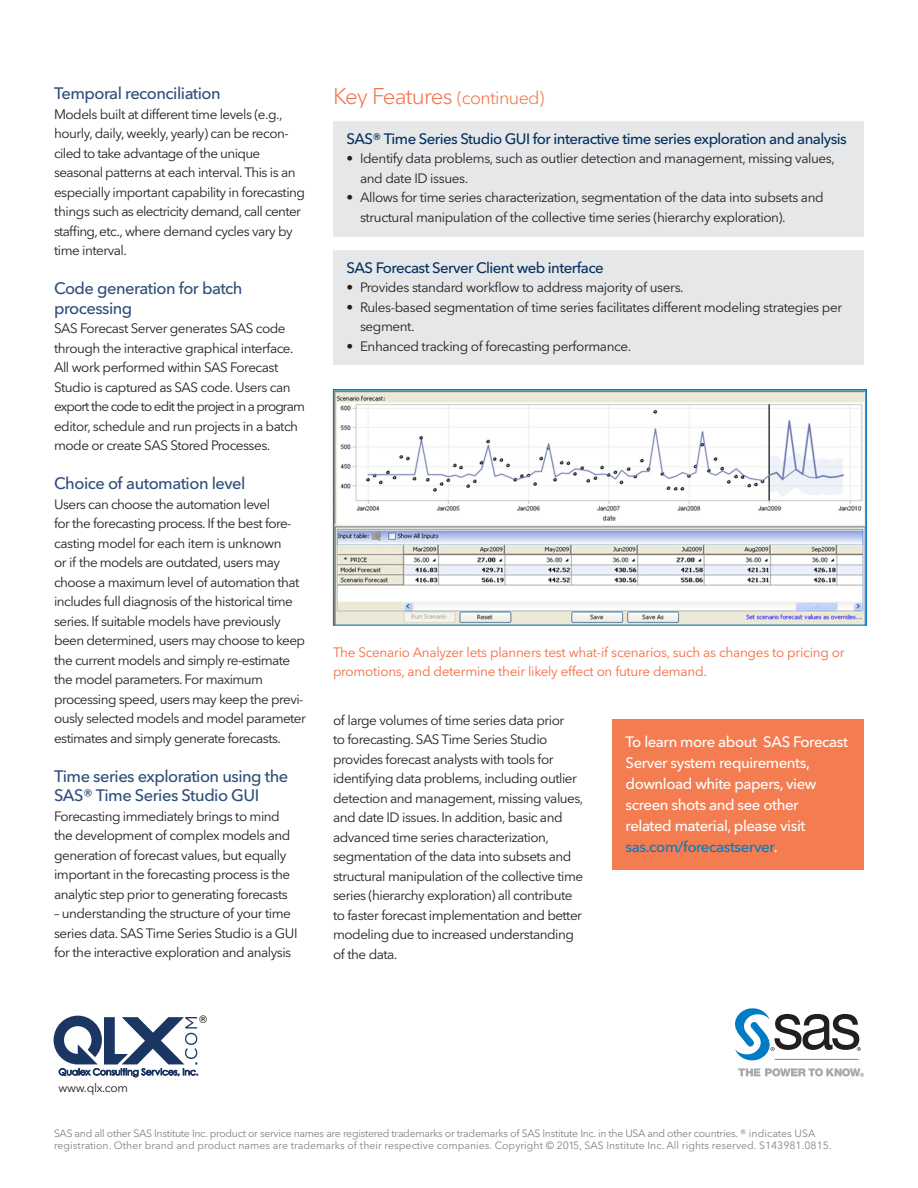
<style>
.page{position:relative;width:918px;height:1188px;background:#fff}
.page>*{position:absolute;margin:0;border:0;box-sizing:border-box;transform-origin:0 0}
.Subhead-1_Orange{font:300 22.5px "Avenir Next W1 G";letter-spacing:-.04em;color:#f36d41}
.subhead2-blue{font:500 16.5px/19.5px "Avenir Next W1 G";letter-spacing:-.03em;color:#2e4e7b}
.Call_to_Action_Headl{font:500 15px/21px "Avenir Next W1 G";letter-spacing:-.025em;color:#fff}
.Key_Feature_Headline{font:500 15px "Avenir Next W1 G";letter-spacing:-.04em;color:#043160}
.Body{font:13.5px/19.5px "Avenir Next W1 G";letter-spacing:-.04em;color:#231f20}
.Key_Feature_Bullets{font:13.5px/19.5px "Avenir Next W1 G";letter-spacing:-.03em;color:#231f20}
.Key_Feature_Bullet_L{font:13.5px/19.5px "Avenir Next W1 G";letter-spacing:-.03em;color:#231f20}
.Figure_Caption{font:13.5px/19.5px "Avenir Next W1 G";letter-spacing:-.02em;color:#f36d41}
.Body_Bullet_Level_2{font:12px "Avenir Next W1 G";letter-spacing:-.03em;color:#231f20}
.Legal{font:10.5px/12px "Avenir Next W1 G";letter-spacing:-.01em;color:#808285}
.t1{font:10.5px "Helvetica";color:#000}
.s1{font-size:18px}
.s2{color:#007cc2}
</style>
<div class="page">
<div style="left:612px;top:719px;width:252px;height:150px;background:#f47c51"></div>
<div style="left:333px;top:120px;width:531px;height:245px;background:#e6e7e9"></div>
<div style="left:333px;top:108px;width:531px;height:13px;background:#fff"></div>
<div style="left:333px;top:237px;width:531px;height:13px;background:#fff"></div>
<img style="left:335px;top:392px;width:529px;height:232px">
<svg style="left:738px;top:1068px;width:126px;height:9px"></svg>
<svg style="left:735px;top:1008px;width:126px;height:53px"></svg>
<hr style="left:775px;top:1059px;width:84px;height:1px;background:#808285">
<svg style="left:54px;top:1016px;width:144px;height:61px"></svg>
<p class="subhead2-blue" style="left:54px;top:84px;width:168px">Temporal reconciliation</p>
<p class="Body" style="left:54px;top:105px;width:253px">Models built at different time levels (e.g., hourly, daily, weekly, yearly) can be recon&shy;ciled to take advantage of the unique seasonal patterns at each interval. This is an especially important capability in forecasting things such as electricity demand, call center staffing, etc., where demand cycles vary by time interval.</p>
<p class="subhead2-blue" style="left:54px;top:279px;width:190px">Code generation for batch processing</p>
<p class="Body" style="left:54px;top:319px;width:252px">SAS Forecast Server generates SAS code through the interactive graphical interface.<br>All work performed within SAS Forecast Studio is captured as SAS code. Users can export the code to edit the project in a program editor, schedule and run projects in a batch mode or create SAS Stored Processes.</p>
<p class="subhead2-blue" style="left:54px;top:474px;width:193px">Choice of automation level</p>
<p class="Body" style="left:54px;top:495px;width:253px">Users can choose the automation level<br>for the forecasting process. If the best fore&shy;casting model for each item is unknown<br>or if the models are outdated, users may choose a maximum level of automation that includes full diagnosis of the historical time series. If suitable models have previously been determined, users may choose to keep the current models and simply re-estimate the model parameters. For maximum processing speed, users may keep the previ&shy;ously selected models and model parameter estimates and simply generate forecasts.</p>
<p class="subhead2-blue" style="left:54px;top:766px;width:236px">Time series exploration using the<br>SAS® Time Series Studio GUI</p>
<p class="Body" style="left:54px;top:807px;width:238px">Forecasting immediately brings to mind the development of complex models and generation of forecast values, but equally important in the forecasting process is the analytic step prior to generating forecasts</p>
<p class="Body" style="left:54px;top:904px;width:245px">– understanding the structure of your time series data. SAS Time Series Studio is a GUI for the interactive exploration and analysis</p>
<p class="Body_Bullet_Level_2" style="left:58px;top:1081px;width:71px">www.qlx.com</p>
<p class="t1" style="left:199px;top:1012px;width:9px">®</p>
<p class="Subhead-1_Orange" style="left:333px;top:83px;width:213px">Key Features <span class="s1">(continued)</span></p>
<p class="Key_Feature_Headline" style="left:346px;top:129px;width:502px">SAS® Time Series Studio GUI for interactive time series exploration and analysis</p>
<p class="Key_Feature_Bullets" style="left:360px;top:149px;width:477px;text-indent:-14px">• Identify data problems, such as outlier detection and management, missing values, and date ID issues.</p>
<p class="Key_Feature_Bullet_L" style="left:360px;top:188px;width:465px;text-indent:-14px">• Allows for time series characterization, segmentation of the data into subsets and structural manipulation of the collective time series (hierarchy exploration).</p>
<p class="Key_Feature_Headline" style="left:346px;top:258px;width:259px">SAS Forecast Server Client web interface</p>
<p class="Key_Feature_Bullets" style="left:346px;top:278px;width:339px">• Provides standard workflow to address majority of users.</p>
<p class="Key_Feature_Bullets" style="left:360px;top:297px;width:484px;text-indent:-14px">• Rules-based segmentation of time series facilitates different modeling strategies per segment.</p>
<p class="Key_Feature_Bullets" style="left:346px;top:336px;width:286px">• Enhanced tracking of forecasting performance.</p>
<p class="Figure_Caption" style="left:333px;top:642px;width:513px">The Scenario Analyzer lets planners test what-if scenarios, such as changes to pricing or promotions, and determine their likely effect on future demand.</p>
<p class="Body" style="left:333px;top:711px;width:252px">of large volumes of time series data prior<br>to forecasting. SAS Time Series Studio provides forecast analysts with tools for identifying data problems, including outlier detection and management, missing values, and date ID issues. In addition, basic and advanced time series characterization, segmentation of the data into subsets and structural manipulation of the collective time series (hierarchy exploration) all contribute to faster forecast implementation and better modeling due to increased understanding of the data.</p>
<p class="Call_to_Action_Headl" style="left:626px;top:731px;width:224px">To learn more about SAS Forecast<br>Server system requirements, download white papers, view screen shots and see other related material, please visit <span class="s2">sas.com/forecastserver</span>.</p>
<p class="Legal" style="left:54px;top:1128px;width:779px">SAS and all other SAS Institute Inc. product or service names are registered trademarks or trademarks of SAS Institute Inc. in the USA and other countries. ® indicates USA registration. Other brand and product names are trademarks of their respective companies. Copyright © 2015, SAS Institute Inc. All rights reserved. S143981.0815.</p>
</div>
